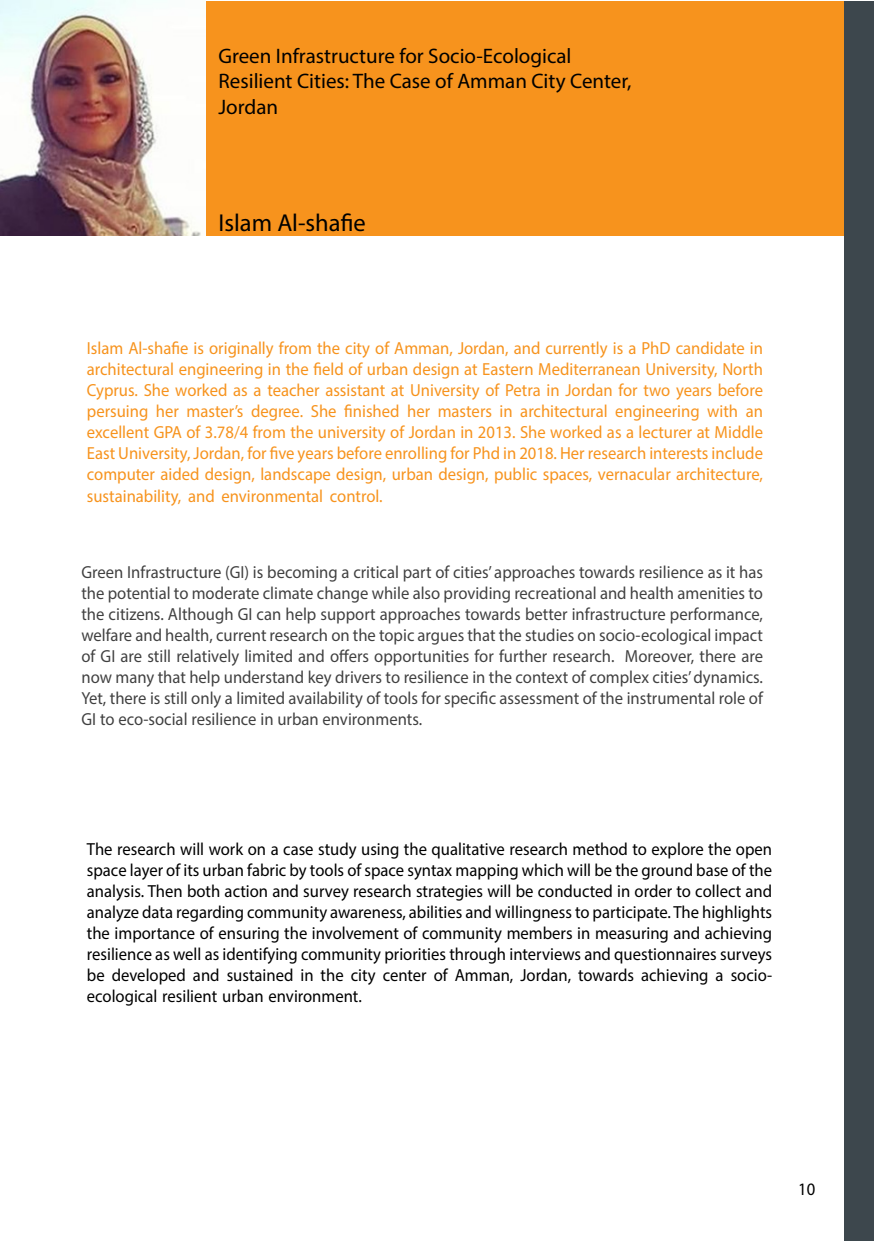
<style>
.page{position:relative;width:874px;height:1241px;background:#fff}
.page>*{position:absolute;margin:0;border:0;box-sizing:border-box;transform-origin:0 0}
.Title_stencil{font:24.5px "Myriad Pro";color:#000}
.Title_stencil-2{font:21px/25.2px "Myriad Pro";color:#000}
.Body{font:17.5px/21px "Myriad Pro";color:#000;text-align:justify;scale:.95 1}
.Body-2{font:17.5px/21px "Myriad Pro";color:#f7931d;text-align:justify;scale:.95 1}
</style>
<div class="page">
<hr style="left:0;top:0;width:1px;height:1240px;background:#3d474d">
<div style="left:0;top:1px;width:843px;height:234px;background:#f7931d"></div>
<div style="left:843px;top:1px;width:30px;height:1239px;background:#3d474d"></div>
<img style="left:0;top:1px;width:206px;height:234px">
<p class="Title_stencil-2" style="left:218px;top:43px;width:414px">Green Infrastructure for Socio-Ecological<br>Resilient Cities: The Case of Amman City Center,<br>Jordan</p>
<p class="Title_stencil" style="left:218px;top:208px;width:149px">Islam Al-shafie</p>
<p class="Body-2" style="left:87px;top:338px;width:713px">Islam Al-shafie is originally from the city of Amman, Jordan, and currently is a PhD candidate in architectural engineering in the field of urban design at Eastern Mediterranean University, North Cyprus. She worked as a teacher assistant at University of Petra in Jordan for two years before persuing her master’s degree. She finished her masters in architectural engineering with an excellent GPA of 3.78/4 from the university of Jordan in 2013. She worked as a lecturer at Middle East University, Jordan, for five years before enrolling for Phd in 2018. Her research interests include computer aided design, landscape design, urban design, public spaces, vernacular architecture, sustainability, and environmental control.</p>
<p class="Body" style="left:81px;top:561px;width:718px">Green Infrastructure (GI) is becoming a critical part of cities’ approaches towards resilience as it has the potential to moderate climate change while also providing recreational and health amenities to the citizens. Although GI can help support approaches towards better infrastructure performance, welfare and health, current research on the topic argues that the studies on socio-ecological impact of GI are still relatively limited and offers opportunities for further research. Moreover, there are now many that help understand key drivers to resilience in the context of complex cities’ dynamics.<br>Yet, there is still only a limited availability of tools for specific assessment of the instrumental role of GI to eco-social resilience in urban environments.</p>
<p class="Body" style="left:87px;top:838px;width:722px">The research will work on a case study using the qualitative research method to explore the open space layer of its urban fabric by tools of space syntax mapping which will be the ground base of the analysis. Then both action and survey research strategies will be conducted in order to collect and analyze data regarding community awareness, abilities and willingness to participate. The highlights the importance of ensuring the involvement of community members in measuring and achieving resilience as well as identifying community priorities through interviews and questionnaires surveys be developed and sustained in the city center of Amman, Jordan, towards achieving a socio&shy;ecological resilient urban environment.</p>
<p class="Body" style="left:797px;top:1177px;width:19px">10</p>
</div>
